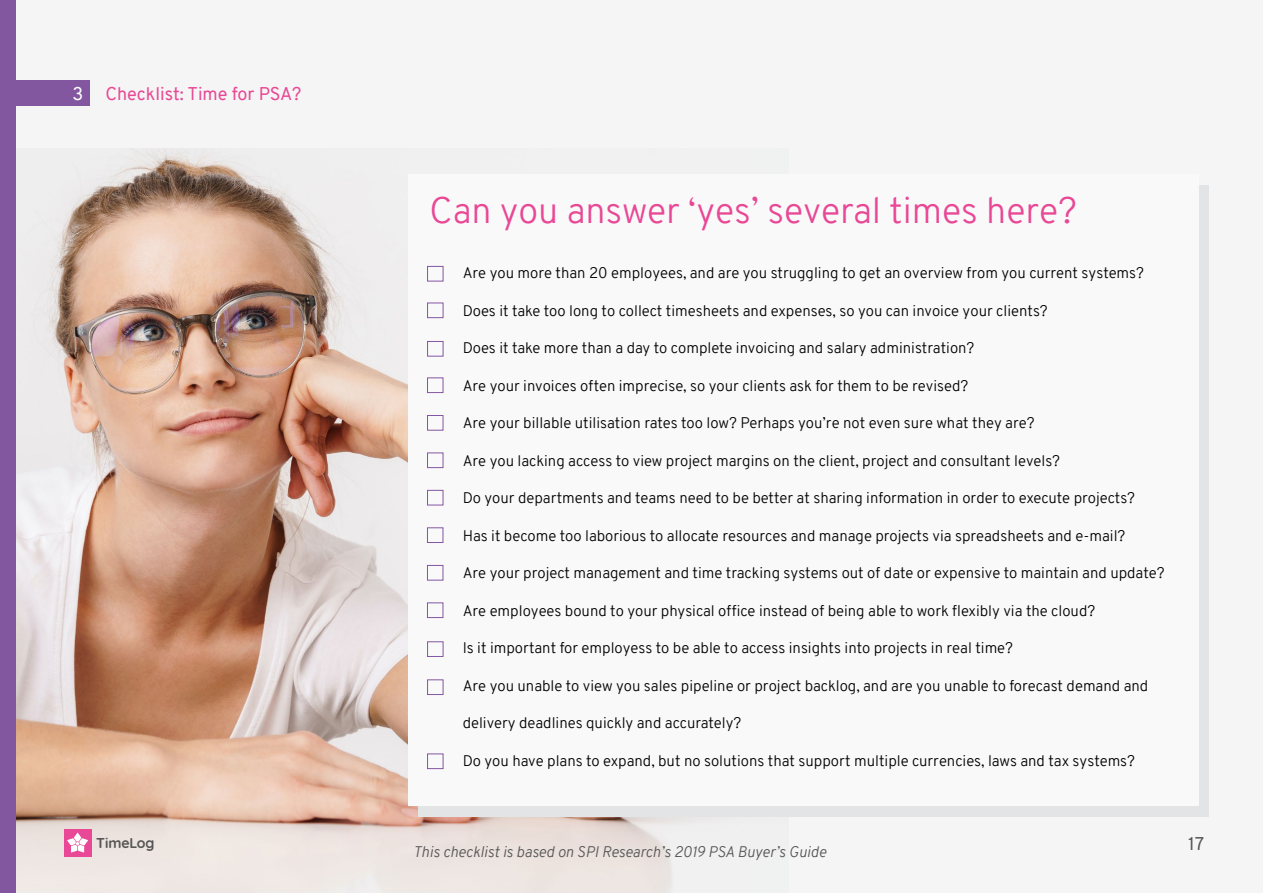
<style>
.page{position:relative;width:1263px;height:893px;background:#f6f5f5}
.page>*{position:absolute;margin:0;border:0;box-sizing:border-box;transform-origin:0 0}
.t1{font:300 36px "Overpass";color:#e84895}
.t2{font:18px "Overpass";color:#e84895}
.t3{font:18px "Overpass";color:#555}
.t4{font:300 15px "Overpass";color:#000}
.t5{font:italic 300 15px "Overpass";color:#555}
.t6{font:700 14.25px "Quicksand";letter-spacing:-.005em;color:#555}
.s1{color:#fff}
</style>
<div class="page">
<img style="left:16px;top:148px;width:772px;height:745px">
<div style="left:418px;top:185px;width:791px;height:631px;background:#e3e4e5"></div>
<div style="left:0;top:0;width:16px;height:893px;background:#8257a0"></div>
<div style="left:0;top:80px;width:90px;height:26px;background:#8257a0"></div>
<div style="left:408px;top:174px;width:791px;height:632px;background:#faf9fa"></div>
<div style="left:427px;top:266px;width:16px;height:15px;border:1px solid #8257a0"></div>
<div style="left:427px;top:303px;width:16px;height:15px;border:1px solid #8257a0"></div>
<div style="left:427px;top:341px;width:16px;height:15px;border:1px solid #8257a0"></div>
<div style="left:427px;top:378px;width:16px;height:15px;border:1px solid #8257a0"></div>
<div style="left:427px;top:415px;width:16px;height:15px;border:1px solid #8257a0"></div>
<div style="left:427px;top:453px;width:16px;height:15px;border:1px solid #8257a0"></div>
<div style="left:427px;top:490px;width:16px;height:15px;border:1px solid #8257a0"></div>
<div style="left:427px;top:528px;width:16px;height:15px;border:1px solid #8257a0"></div>
<div style="left:427px;top:565px;width:16px;height:15px;border:1px solid #8257a0"></div>
<div style="left:427px;top:603px;width:16px;height:15px;border:1px solid #8257a0"></div>
<div style="left:427px;top:642px;width:16px;height:15px;border:1px solid #8257a0"></div>
<div style="left:427px;top:680px;width:16px;height:15px;border:1px solid #8257a0"></div>
<div style="left:427px;top:754px;width:16px;height:15px;border:1px solid #8257a0"></div>
<div style="left:64px;top:829px;width:27px;height:28px;background:#e84895"></div>
<svg style="left:67px;top:833px;width:21px;height:19px"></svg>
<p class="t2" style="left:73px;top:81px;width:230px"><span class="s1">3</span> Checklist: Time for PSA?</p>
<h1 class="t1" style="left:429px;top:184px;width:649px">Can you answer ‘yes’ several times here?</h1>
<p class="t4" style="left:463px;top:262px;width:683px">Are you more than 20 employees, and are you struggling to get an overview from you current systems?</p>
<p class="t4" style="left:463px;top:300px;width:586px">Does it take too long to collect timesheets and expenses, so you can invoice your clients?</p>
<p class="t4" style="left:463px;top:337px;width:513px">Does it take more than a day to complete invoicing and salary administration?</p>
<p class="t4" style="left:463px;top:375px;width:507px">Are your invoices often imprecise, so your clients ask for them to be revised?</p>
<p class="t4" style="left:463px;top:412px;width:573px">Are your billable utilisation rates too low? Perhaps you’re not even sure what they are?</p>
<p class="t4" style="left:463px;top:450px;width:599px">Are you lacking access to view project margins on the client, project and consultant levels?</p>
<p class="t4" style="left:463px;top:487px;width:674px">Do your departments and teams need to be better at sharing information in order to execute projects?</p>
<p class="t4" style="left:463px;top:525px;width:664px">Has it become too laborious to allocate resources and manage projects via spreadsheets and e-mail?</p>
<p class="t4" style="left:463px;top:562px;width:703px">Are your project management and time tracking systems out of date or expensive to maintain and update?</p>
<p class="t4" style="left:463px;top:600px;width:634px">Are employees bound to your physical office instead of being able to work flexibly via the cloud?</p>
<p class="t4" style="left:463px;top:637px;width:552px">Is it important for employess to be able to access insights into projects in real time?</p>
<p class="t4" style="left:463px;top:675px;width:687px">Are you unable to view you sales pipeline or project backlog, and are you unable to forecast demand and</p>
<p class="t4" style="left:463px;top:712px;width:280px">delivery deadlines quickly and accurately?</p>
<p class="t4" style="left:463px;top:750px;width:674px">Do you have plans to expand, but no solutions that support multiple currencies, laws and tax systems?</p>
<p class="t6" style="left:96px;top:831px;width:60px">TimeLog</p>
<p class="t3" style="left:1188px;top:831px;width:18px">17</p>
<p class="t5" style="left:413px;top:841px;width:415px">This checklist is based on SPI Research’s 2019 PSA Buyer’s Guide</p>
</div>
